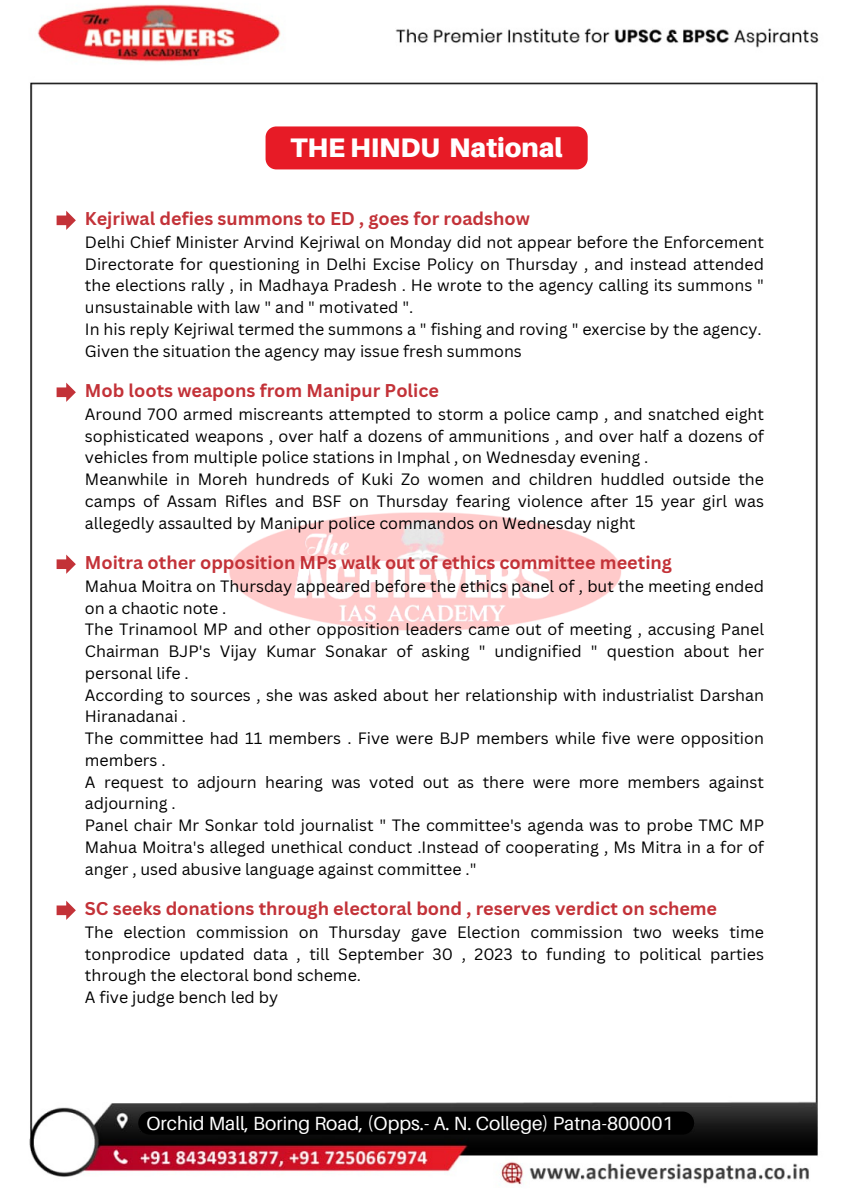
<style>
.page{position:relative;width:849px;height:1200px;background:#fff}
.page>*{position:absolute;margin:0;border:0;box-sizing:border-box;transform-origin:0 0}
.t1{font:900 26.8px "Aileron";color:#fff}
.t2{font:19.1px "Aileron";color:#fff}
.t3{font:700 18px "Canva Sans";color:#c33238}
.t4{font:16px/21.8px "Canva Sans";color:#000;text-align:justify}
</style>
<div class="page">
<img style="left:29px;top:4px;width:790px;height:1181px">
<svg style="left:57px;top:211px;width:19px;height:19px"></svg>
<img style="left:210px;top:482px;width:433px;height:183px">
<svg style="left:57px;top:383px;width:19px;height:19px"></svg>
<div style="left:265px;top:126px;width:322px;height:43px;background:#e71b26"></div>
<div style="left:138px;top:1112px;width:556px;height:23px;background:#000;border-radius:12px"></div>
<svg style="left:57px;top:555px;width:19px;height:19px"></svg>
<svg style="left:57px;top:901px;width:19px;height:19px"></svg>
<p class="t1" style="left:290px;top:131px;width:274px">THE HINDU National</p>
<p class="t3" style="left:85px;top:206px;width:446px">Kejriwal defies summons to ED , goes for roadshow</p>
<p class="t4" style="left:85px;top:231px;width:680px">Delhi Chief Minister Arvind Kejriwal on Monday did not appear before the Enforcement Directorate for questioning in Delhi Excise Policy on Thursday , and instead attended the elections rally , in Madhaya Pradesh . He wrote to the agency calling its summons " unsustainable with law " and " motivated ".</p>
<p class="t4" style="left:85px;top:318px;width:678px">In his reply Kejriwal termed the summons a " fishing and roving " exercise by the agency.</p>
<p class="t4" style="left:85px;top:340px;width:438px">Given the situation the agency may issue fresh summons</p>
<p class="t3" style="left:85px;top:378px;width:355px">Mob loots weapons from Manipur Police</p>
<p class="t4" style="left:85px;top:403px;width:680px">Around 700 armed miscreants attempted to storm a police camp , and snatched eight sophisticated weapons , over half a dozens of ammunitions , and over half a dozens of vehicles from multiple police stations in Imphal , on Wednesday evening .</p>
<p class="t4" style="left:85px;top:468px;width:680px">Meanwhile in Moreh hundreds of Kuki Zo women and children huddled outside the camps of Assam Rifles and BSF on Thursday fearing violence after 15 year girl was allegedly assaulted by Manipur police commandos on Wednesday night</p>
<p class="t3" style="left:85px;top:550px;width:588px">Moitra other opposition MPs walk out of ethics committee meeting</p>
<p class="t4" style="left:85px;top:575px;width:680px">Mahua Moitra on Thursday appeared before the ethics panel of , but the meeting ended on a chaotic note .</p>
<p class="t4" style="left:85px;top:618px;width:680px">The Trinamool MP and other opposition leaders came out of meeting , accusing Panel Chairman BJP's Vijay Kumar Sonakar of asking " undignified " question about her personal life .</p>
<p class="t4" style="left:85px;top:683px;width:680px">According to sources , she was asked about her relationship with industrialist Darshan<br>Hiranadanai .</p>
<p class="t4" style="left:85px;top:727px;width:680px">The committee had 11 members . Five were BJP members while five were opposition members .</p>
<p class="t4" style="left:85px;top:770px;width:680px">A request to adjourn hearing was voted out as there were more members against adjourning .</p>
<p class="t4" style="left:85px;top:814px;width:680px">Panel chair Mr Sonkar told journalist " The committee's agenda was to probe TMC MP Mahua Moitra's alleged unethical conduct .Instead of cooperating , Ms Mitra in a for of anger , used abusive language against committee ."</p>
<p class="t3" style="left:85px;top:896px;width:633px">SC seeks donations through electoral bond , reserves verdict on scheme</p>
<p class="t4" style="left:85px;top:921px;width:680px">The election commission on Thursday gave Election commission two weeks time tonprodice updated data , till September 30 , 2023 to funding to political parties through the electoral bond scheme.</p>
<p class="t4" style="left:85px;top:986px;width:195px">A five judge bench led by</p>
<p class="t2" style="left:146px;top:1111px;width:528px">Orchid Mall, Boring Road, (Opps.- A. N. College) Patna-800001</p>
</div>
